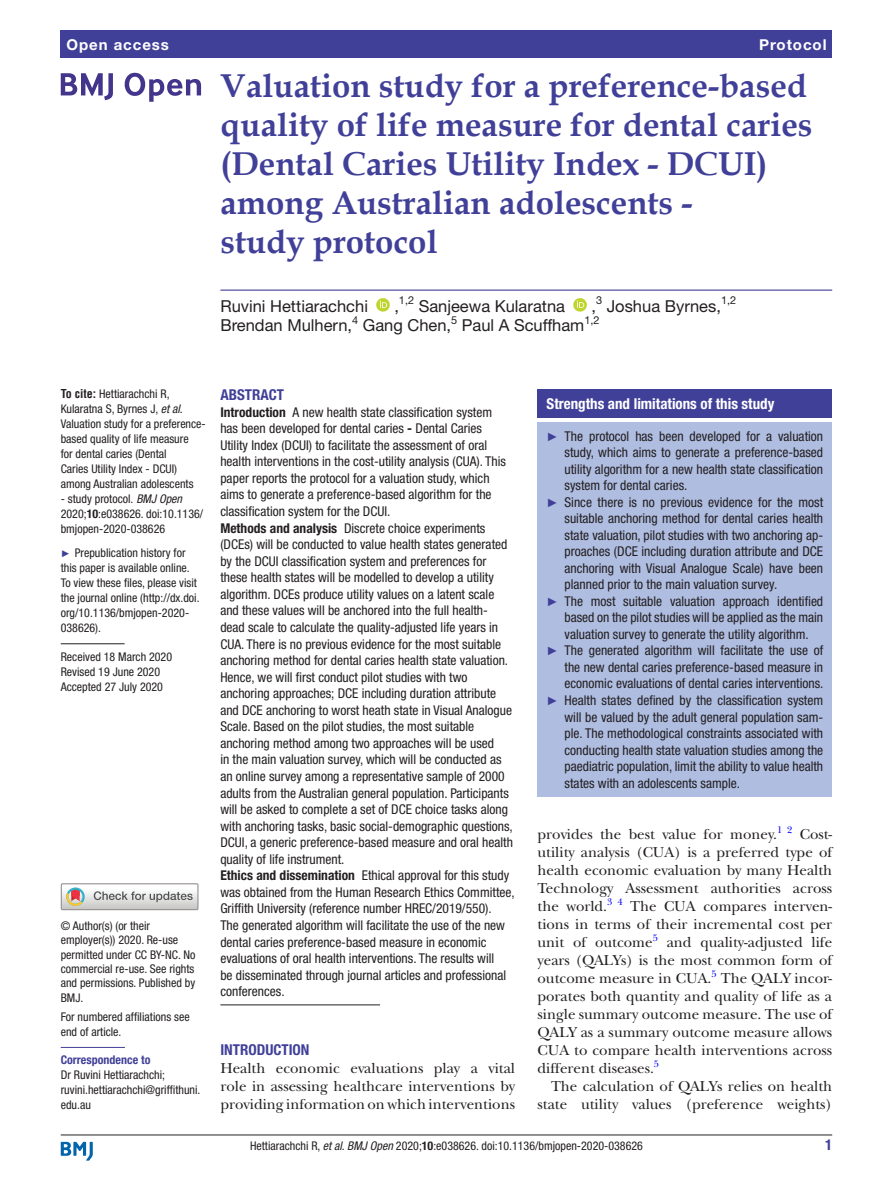
<style>
.page{position:relative;width:893px;height:1191px;background:#fff}
.page>*{position:absolute;margin:0;border:0;box-sizing:border-box;transform-origin:0 0}
.t1{font:700 33px/39px "Book Antiqua";color:#414099}
.t2{font:16.5px "Helvetica Neue LT Std";color:#231f20}
.t3{font:15px/18px "New Baskerville";color:#231f20;text-align:justify}
.t4{font:700 condensed 15px "Helvetica Neue LT Std";color:#fff}
.t5{font:700 condensed 15px "Helvetica Neue LT Std";color:#414099}
.t6{font:700 15px "Helvetica Neue LT Std";letter-spacing:.065em;color:#fff}
.t7{font:condensed 13.5px/16.5px "Helvetica Neue LT Std";color:#231f20}
.t8{font:condensed 12px/15px "Helvetica Neue LT Std";color:#231f20}
.t9{font:700 condensed 12px "Helvetica Neue LT Std";color:#414099}
.t10{font:10.95px "Helvetica Neue LT Std";color:#231f20}
.t11{font:9.9px "New Baskerville";color:#00f}
.s1{font-family:"Helvetica LT Std";font-weight:700}
.s2{font-style:italic}
.s3{font-weight:700}
.s4{font-family:"Arial";font-stretch:normal;font-size:9.75px;color:#414099}
.s5{font-family:"Arial";font-stretch:normal;font-size:12px;color:#414099}
</style>
<div class="page">
<hr style="left:61px;top:1134px;width:771px;height:1px;background:#231f20">
<svg style="left:61px;top:1141px;width:32px;height:19px"></svg>
<div style="left:61px;top:31px;width:771px;height:27px;background:#414099"></div>
<hr style="left:220px;top:289px;width:612px;height:2px;background:#414099">
<svg style="left:376px;top:298px;width:14px;height:14px"></svg>
<svg style="left:573px;top:298px;width:14px;height:14px"></svg>
<hr style="left:61px;top:643px;width:64px;height:1px;background:#231f20">
<hr style="left:61px;top:1047px;width:64px;height:1px;background:#414099">
<svg style="left:61px;top:73px;width:52px;height:27px"></svg>
<svg style="left:125px;top:73px;width:76px;height:29px"></svg>
<div style="left:61px;top:883px;width:138px;height:27px;border:1px solid #969090"></div>
<svg style="left:61px;top:883px;width:137px;height:26px"></svg>
<hr style="left:220px;top:1004px;width:160px;height:1px;background:#231f20">
<div style="left:538px;top:389px;width:294px;height:29px;background:#414099"></div>
<div style="left:538px;top:422px;width:294px;height:374px;background:#afbde1"></div>
<p class="t6" style="left:66px;top:35px;width:104px">Open access</p>
<p class="t6" style="left:759px;top:35px;width:69px">Protocol</p>
<h1 class="t1" style="left:220px;top:66px;width:594px">Valuation study for a preference-based quality of life measure for dental caries (Dental Caries Utility Index - DCUI) among Australian adolescents -<br>study protocol</h1>
<p class="t2" style="left:220px;top:296px;width:149px">Ruvini Hettiarachchi</p>
<p class="t2" style="left:394px;top:296px;width:6px">,</p>
<p class="t10" style="left:399px;top:294px;width:17px">1,2</p>
<p class="t2" style="left:419px;top:296px;width:148px">Sanjeewa Kularatna</p>
<p class="t2" style="left:591px;top:296px;width:6px">,</p>
<p class="t10" style="left:596px;top:294px;width:8px">3</p>
<p class="t2" style="left:607px;top:296px;width:116px">Joshua Byrnes,</p>
<p class="t10" style="left:721px;top:294px;width:17px">1,2</p>
<p class="t2" style="left:220px;top:315px;width:133px">Brendan Mulhern,</p>
<p class="t10" style="left:352px;top:313px;width:8px">4</p>
<p class="t2" style="left:363px;top:315px;width:90px">Gang Chen,</p>
<p class="t10" style="left:451px;top:313px;width:8px">5</p>
<p class="t2" style="left:462px;top:315px;width:124px">Paul A Scuffham</p>
<p class="t10" style="left:584px;top:313px;width:17px">1,2</p>
<p class="t8" style="left:61px;top:386px;width:147px"><span class="s1">To cite:</span> Hettiarachchi R,<br>Kularatna S, Byrnes J, <span class="s2">et al</span>.<br>Valuation study for a preference&shy;based quality of life measure<br>for dental caries (Dental<br>Caries Utility Index - DCUI) among Australian adolescents</p>
<p class="t8" style="left:61px;top:491px;width:144px">- study protocol. <span class="s2">BMJ Open<br></span>2020;<span class="s3">10</span>:e038626. doi:10.1136/ bmjopen-2020-038626</p>
<p class="t8" style="left:61px;top:545px;width:140px"><span class="s4">►</span> Prepublication history for this paper is available online.<br>To view these files, please visit the journal online (http://dx.doi. org/10.1136/bmjopen-2020-<br>038626).</p>
<p class="t8" style="left:61px;top:649px;width:113px">Received 18 March 2020<br>Revised 19 June 2020<br>Accepted 27 July 2020</p>
<p class="t8" style="left:61px;top:918px;width:136px;line-height:14.4px">© Author(s) (or their employer(s)) 2020. Re-use permitted under CC BY-NC. No commercial re-use. See rights and permissions. Published by<br>BMJ.</p>
<p class="t8" style="left:61px;top:1009px;width:130px">For numbered affiliations see end of article.</p>
<p class="t9" style="left:61px;top:1052px;width:91px">Correspondence to</p>
<p class="t8" style="left:61px;top:1067px;width:141px">Dr Ruvini Hettiarachchi; ruvini.hettiarachchi@griffithuni. edu.au</p>
<p class="t5" style="left:220px;top:386px;width:65px">ABSTRACT</p>
<p class="t7" style="left:220px;top:403px;width:296px"><span class="s3">Introduction</span> A new health state classification system<br>has been developed for dental caries <span class="s3">-</span> Dental Caries<br>Utility Index (DCUI) to facilitate the assessment of oral health interventions in the cost-utility analysis (CUA). This paper reports the protocol for a valuation study, which aims to generate a preference-based algorithm for the classification system for the DCUI.<br><span class="s3">Methods and analysis</span> Discrete choice experiments (DCEs) will be conducted to value health states generated by the DCUI classification system and preferences for these health states will be modelled to develop a utility algorithm. DCEs produce utility values on a latent scale and these values will be anchored into the full health&shy;dead scale to calculate the quality-adjusted life years in CUA. There is no previous evidence for the most suitable anchoring method for dental caries health state valuation.<br>Hence, we will first conduct pilot studies with two anchoring approaches; DCE including duration attribute and DCE anchoring to worst heath state in Visual Analogue Scale. Based on the pilot studies, the most suitable anchoring method among two approaches will be used<br>in the main valuation survey, which will be conducted as an online survey among a representative sample of 2000 adults from the Australian general population. Participants will be asked to complete a set of DCE choice tasks along with anchoring tasks, basic social-demographic questions, DCUI, a generic preference-based measure and oral health quality of life instrument.<br><span class="s3">Ethics and dissemination</span> Ethical approval for this study was obtained from the Human Research Ethics Committee, Griffith University (reference number HREC/2019/550).<br>The generated algorithm will facilitate the use of the new dental caries preference-based measure in economic evaluations of oral health interventions. The results will<br>be disseminated through journal articles and professional conferences.</p>
<p class="t5" style="left:220px;top:1040px;width:91px">INTRODUCTION</p>
<p class="t3" style="left:220px;top:1059px;width:296px">Health economic evaluations play a vital role in assessing healthcare interventions by providing information on which interventions</p>
<p class="t4" style="left:547px;top:395px;width:229px">Strengths and limitations of this study</p>
<p class="t7" style="left:547px;top:428px;width:278px"><span class="s5">►</span> The protocol has been developed for a valuation</p>
<p class="t7" style="left:565px;top:444px;width:260px">study, which aims to generate a preference-based</p>
<p class="t7" style="left:565px;top:461px;width:260px">utility algorithm for a new health state classification</p>
<p class="t7" style="left:565px;top:477px;width:124px">system for dental caries.</p>
<p class="t7" style="left:547px;top:494px;width:278px"><span class="s5">►</span> Since there is no previous evidence for the most</p>
<p class="t7" style="left:565px;top:510px;width:260px">suitable anchoring method for dental caries health</p>
<p class="t7" style="left:565px;top:527px;width:260px">state valuation, pilot studies with two anchoring ap-</p>
<p class="t7" style="left:565px;top:543px;width:260px">proaches (DCE including duration attribute and DCE</p>
<p class="t7" style="left:565px;top:560px;width:260px">anchoring with Visual Analogue Scale) have been</p>
<p class="t7" style="left:565px;top:576px;width:214px">planned prior to the main valuation survey.</p>
<p class="t7" style="left:547px;top:593px;width:278px"><span class="s5">►</span> The most suitable valuation approach identified</p>
<p class="t7" style="left:565px;top:609px;width:260px">based on the pilot studies will be applied as the main</p>
<p class="t7" style="left:565px;top:626px;width:246px">valuation survey to generate the utility algorithm.</p>
<p class="t7" style="left:547px;top:642px;width:278px"><span class="s5">►</span> The generated algorithm will facilitate the use of</p>
<p class="t7" style="left:565px;top:659px;width:260px">the new dental caries preference-based measure in</p>
<p class="t7" style="left:565px;top:675px;width:260px">economic evaluations of dental caries interventions.</p>
<p class="t7" style="left:547px;top:692px;width:278px"><span class="s5">►</span> Health states defined by the classification system</p>
<p class="t7" style="left:565px;top:708px;width:260px">will be valued by the adult general population sam-</p>
<p class="t7" style="left:565px;top:725px;width:260px">ple. The methodological constraints associated with</p>
<p class="t7" style="left:565px;top:741px;width:260px">conducting health state valuation studies among the</p>
<p class="t7" style="left:565px;top:758px;width:260px">paediatric population, limit the ability to value health</p>
<p class="t7" style="left:565px;top:774px;width:177px">states with an adolescents sample.</p>
<p class="t3" style="left:538px;top:825px;width:256px">provides the best value for money.<sup>1</sup> <sup>2</sup></p>
<p class="t3" style="left:538px;top:825px;width:296px;text-indent:262px">Cost&shy;utility analysis (CUA) is a preferred type of health economic evaluation by many Health Technology Assessment authorities across the world.<sup>3</sup> <sup>4</sup></p>
<p class="t3" style="left:538px;top:897px;width:296px;text-indent:93px">The CUA compares interven&shy;tions in terms of their incremental cost per unit of outcome</p>
<p class="t11" style="left:653px;top:931px;width:7px">5</p>
<p class="t3" style="left:538px;top:933px;width:296px;text-indent:129px">and quality-adjusted life years (QALYs) is the most common form of outcome measure in CUA.</p>
<p class="t11" style="left:711px;top:967px;width:7px">5</p>
<p class="t3" style="left:538px;top:969px;width:296px;text-indent:183px">The QALY incor&shy;porates both quantity and quality of life as a single summary outcome measure. The use of QALY as a summary outcome measure allows CUA to compare health interventions across different diseases.</p>
<p class="t11" style="left:654px;top:1057px;width:7px">5</p>
<p class="t3" style="left:538px;top:1077px;width:296px;text-align:right">The calculation of QALYs relies on health state utility values (preference weights)</p>
<p class="t8" style="left:250px;top:1137px;width:394px">Hettiarachchi R, <span class="s2">et al</span>. <span class="s2">BMJ Open</span> 2020;<span class="s3">10</span>:e038626. doi:10.1136/bmjopen-2020-038626</p>
<p class="t5" style="left:825px;top:1135px;width:9px">1</p>
</div>
